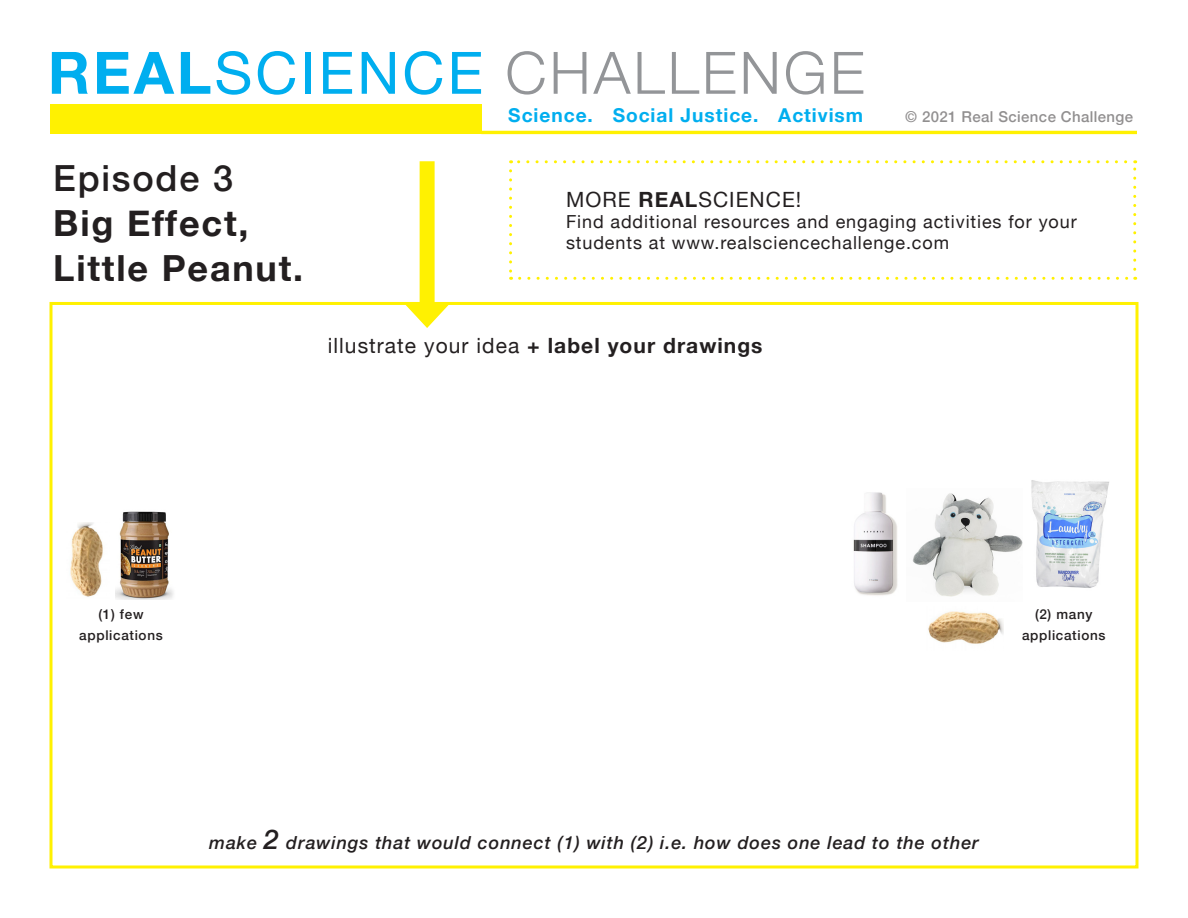
<style>
.page{position:relative;width:1188px;height:918px;background:#fff}
.page>*{position:absolute;margin:0;border:0;box-sizing:border-box;transform-origin:0 0}
.t1{font:300 58.5px "Helvetica Neue";letter-spacing:.05em;color:#939598}
.t2{font:700 36px "Helvetica Neue";letter-spacing:.05em;color:#231f20}
.t3{font:500 36px "Helvetica Neue";letter-spacing:.05em;color:#231f20}
.t4{font:21px "Helvetica Neue";letter-spacing:.05em;color:#231f20}
.t5{font:700 19.2px "Helvetica Neue";letter-spacing:.05em;color:#00aeef}
.t6{font:18px/21px "Helvetica Neue";letter-spacing:.05em;color:#231f20}
.t7{font:italic 500 18px "Helvetica Neue";letter-spacing:.05em;color:#231f20}
.t8{font:500 15px "Helvetica Neue";letter-spacing:.025em;color:#231f20}
.t9{font:500 13.5px/21px "Helvetica Neue";letter-spacing:.05em;color:#231f20;text-align:center}
.s1{font-weight:700;color:#00aeef}
.s2{font-weight:400;color:#00aeef}
.s3{font-weight:700}
.s4{font-size:27px}
</style>
<div class="page">
<div style="left:50px;top:105px;width:431px;height:29px;background:#fff101"></div>
<hr style="left:481px;top:131px;width:656px;height:3px;background:#fff101">
<svg style="left:509px;top:171px;width:3px;height:109px"></svg>
<svg style="left:520px;top:277px;width:616px;height:3px"></svg>
<svg style="left:1133px;top:160px;width:3px;height:109px"></svg>
<svg style="left:511px;top:160px;width:615px;height:3px"></svg>
<div style="left:420px;top:161px;width:15px;height:152px;background:#fff101"></div>
<svg style="left:406px;top:306px;width:42px;height:22px"></svg>
<div style="left:50px;top:302px;width:1088px;height:566px;border:3px solid #fff101"></div>
<img style="left:116px;top:511px;width:58px;height:89px">
<img style="left:70px;top:522px;width:33px;height:75px">
<img style="left:1031px;top:480px;width:78px;height:108px">
<img style="left:853px;top:492px;width:45px;height:104px">
<img style="left:912px;top:493px;width:111px;height:104px">
<img style="left:928px;top:611px;width:75px;height:33px">
<p class="t1" style="left:48px;top:26px;width:818px"><span class="s1">REAL</span><span class="s2">SCIENCE</span> CHALLENGE</p>
<p class="t5" style="left:508px;top:100px;width:356px">Science. Social Justice. Activism</p>
<p class="t8" style="left:905px;top:104px;width:229px">© 2021 Real Science Challenge</p>
<p class="t3" style="left:53px;top:149px;width:181px">Episode 3</p>
<p class="t2" style="left:53px;top:195px;width:197px">Big Effect,</p>
<p class="t2" style="left:53px;top:240px;width:252px">Little Peanut.</p>
<p class="t4" style="left:566px;top:184px;width:237px">MORE <span class="s3">REAL</span>SCIENCE!</p>
<p class="t6" style="left:566px;top:212px;width:512px">Find additional resources and engaging activities for your students at www.realsciencechallenge.com</p>
<p class="t4" style="left:328px;top:330px;width:436px">illustrate your idea <span class="s3">+ label your drawings</span></p>
<p class="t9" style="left:79px;top:603px;width:85px">(1) few applications</p>
<p class="t9" style="left:1022px;top:603px;width:85px">(2) many applications</p>
<p class="t7" style="left:209px;top:827px;width:771px">make <span class="s4">2</span> drawings that would connect (1) with (2) i.e. how does one lead to the other</p>
</div>
